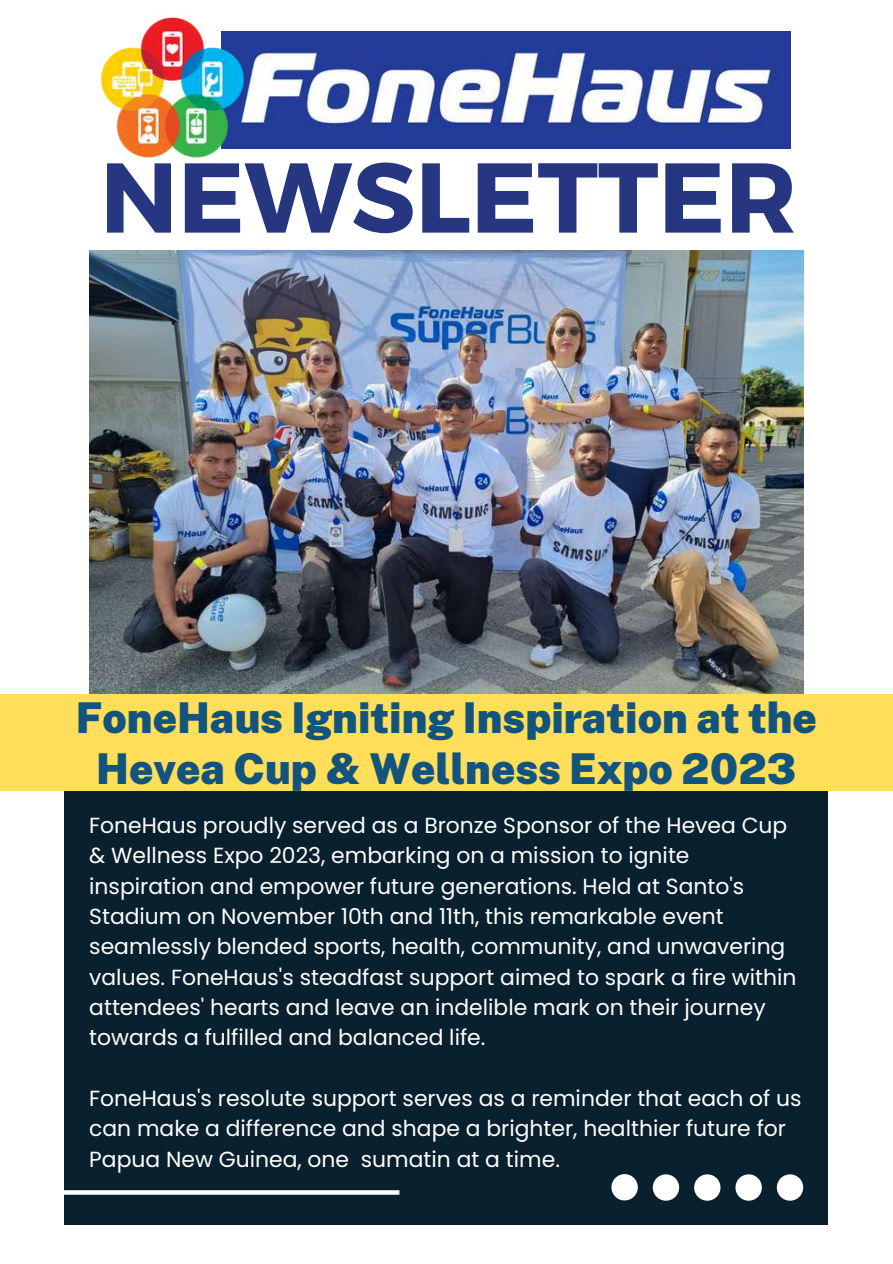
<style>
.page{position:relative;width:893px;height:1264px;background:#fff}
.page>*{position:absolute;margin:0;border:0;box-sizing:border-box;transform-origin:0 0}
.t1{font:700 98.85px "Montserrat";color:#273680}
.t2{font:900 42.45px/50.6px "Public Sans";color:#13547e;text-align:center}
.t3{font:21.9px/30.3px "Poppins";color:#fff}
</style>
<div class="page">
<img style="left:89px;top:250px;width:714px;height:444px">
<div style="left:65px;top:790px;width:762px;height:435px;background:#09202e"></div>
<div style="left:0;top:694px;width:892px;height:96px;background:#ffde59"></div>
<svg style="left:611px;top:1174px;width:26px;height:26px"></svg>
<svg style="left:652px;top:1174px;width:27px;height:26px"></svg>
<svg style="left:694px;top:1174px;width:26px;height:26px"></svg>
<svg style="left:735px;top:1174px;width:26px;height:26px"></svg>
<svg style="left:776px;top:1174px;width:27px;height:26px"></svg>
<svg style="left:64px;top:1190px;width:335px;height:4px"></svg>
<img style="left:296px;top:32px;width:494px;height:117px">
<img style="left:100px;top:17px;width:196px;height:141px">
<h1 class="t1" style="left:100px;top:133px;width:698px">NEWSLETTER</h1>
<h2 class="t2" style="left:76px;top:692px;width:742px">FoneHaus Igniting Inspiration at the<br>Hevea Cup &amp; Wellness Expo 2023</h2>
<p class="t3" style="left:89px;top:810px;width:708px">FoneHaus proudly served as a Bronze Sponsor of the Hevea Cup &amp; Wellness Expo 2023, embarking on a mission to ignite inspiration and empower future generations. Held at Santo's Stadium on November 10th and 11th, this remarkable event seamlessly blended sports, health, community, and unwavering values. FoneHaus's steadfast support aimed to spark a fire within attendees' hearts and leave an indelible mark on their journey towards a fulfilled and balanced life.</p>
<p class="t3" style="left:89px;top:1083px;width:714px">FoneHaus's resolute support serves as a reminder that each of us can make a difference and shape a brighter, healthier future for<br>Papua New Guinea, one sumatin at a time.</p>
</div>
